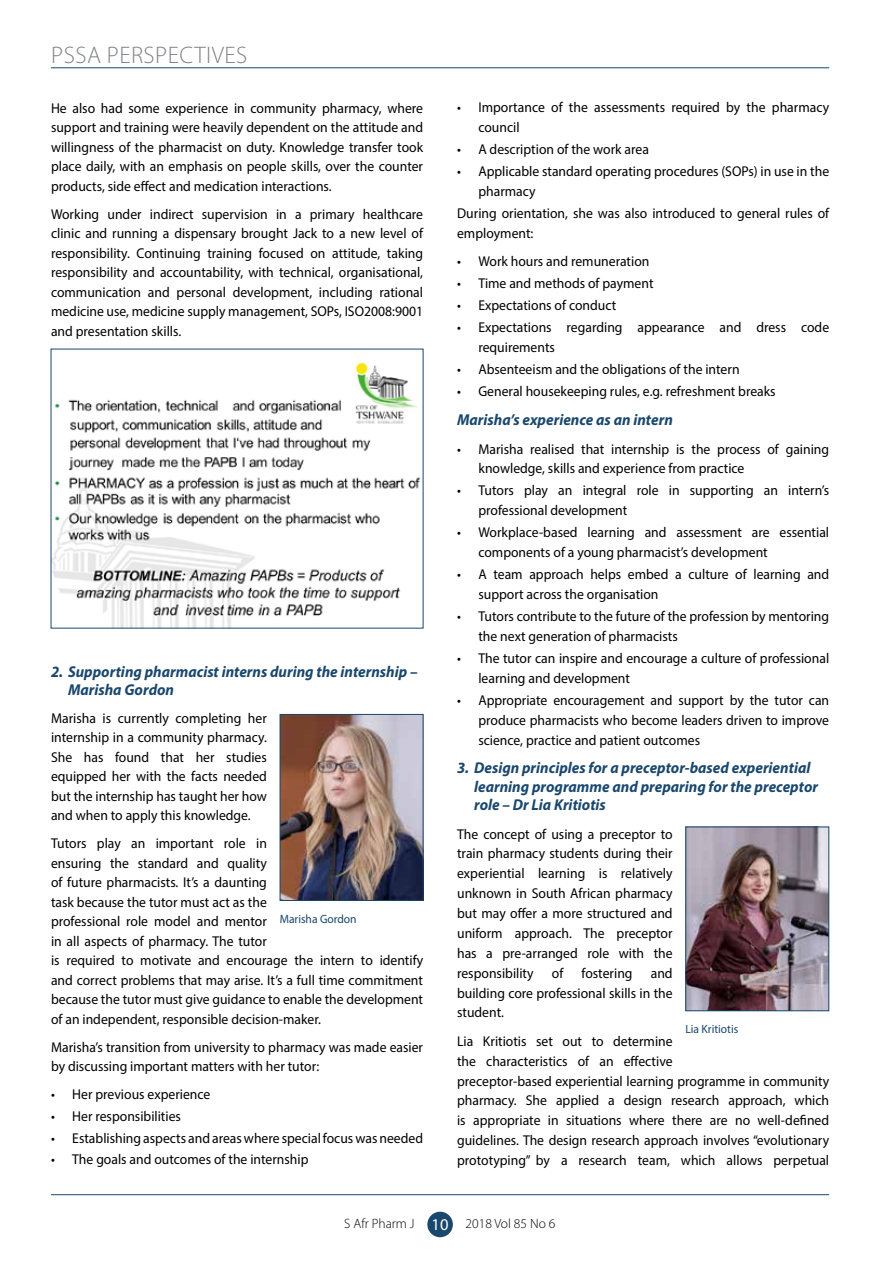
<style>
.page{position:relative;width:893px;height:1263px;background:#fff}
.page>*{position:absolute;margin:0;border:0;box-sizing:border-box;transform-origin:0 0}
.t1{font:300 24px "Myriad Pro";letter-spacing:.02em;color:#808285}
.t2{font:italic 700 15.75px/18.3px "Myriad Pro";color:#19476e;scale:.96 1}
.t3{font:14.25px/19.8px "Myriad Pro";color:#000;scale:.96 1}
.t4{font:300 13.5px "Myriad Pro";color:#000}
.t5{font:12px "Myriad Pro";color:#19476e;scale:.96 1}
.s1{font-weight:400;font-size:16.5px;color:#fff}
</style>
<div class="page">
<hr style="left:51px;top:1194px;width:778px;height:1px;background:#19476e">
<div style="left:427px;top:1212px;width:26px;height:25px;background:#19476e;border-radius:50%"></div>
<hr style="left:51px;top:67px;width:778px;height:1px;background:#19476e">
<img style="left:282px;top:716px;width:139px;height:183px">
<div style="left:280px;top:714px;width:143px;height:187px;border:1px solid #19476e"></div>
<img style="left:687px;top:828px;width:140px;height:181px">
<div style="left:685px;top:826px;width:144px;height:185px;border:1px solid #19476e"></div>
<img style="left:53px;top:362px;width:368px;height:264px">
<h1 class="t1" style="left:51px;top:41px;width:197px">PSSA PERSPECTIVES</h1>
<p class="t3" style="left:51px;top:98px;width:389px;text-align:justify">He also had some experience in community pharmacy, where support and training were heavily dependent on the attitude and willingness of the pharmacist on duty. Knowledge transfer took place daily, with an emphasis on people skills, over the counter products, side effect and medication interactions.</p>
<p class="t3" style="left:51px;top:204px;width:389px;text-align:justify">Working under indirect supervision in a primary healthcare clinic and running a dispensary brought Jack to a new level of responsibility. Continuing training focused on attitude, taking responsibility and accountability, with technical, organisational, communication and personal development, including rational medicine use, medicine supply management, SOPs, ISO2008:9001 and presentation skills.</p>
<p class="t2" style="left:68px;top:662px;width:366px;text-indent:-17px">2. Supporting pharmacist interns during the internship –<br>Marisha Gordon</p>
<p class="t3" style="left:51px;top:708px;width:226px;text-align:justify">Marisha is currently completing her internship in a community pharmacy.<br>She has found that her studies equipped her with the facts needed but the internship has taught her how and when to apply this knowledge.</p>
<p class="t3" style="left:51px;top:833px;width:389px">Tutors play an important role in<br>ensuring the standard and quality<br>of future pharmacists. It’s a daunting<br>task because the tutor must act as the<br>professional role model and mentor<br>in all aspects of pharmacy. The tutor<br>is required to motivate and encourage the intern to identify and correct problems that may arise. It’s a full time commitment because the tutor must give guidance to enable the development of an independent, responsible decision-maker.</p>
<p class="t3" style="left:51px;top:1037px;width:389px">Marisha’s transition from university to pharmacy was made easier by discussing important matters with her tutor:</p>
<p class="t3" style="left:51px;top:1084px;width:168px">• Her previous experience</p>
<p class="t3" style="left:51px;top:1106px;width:137px">• Her responsibilities</p>
<p class="t3" style="left:51px;top:1128px;width:389px">• Establishing aspects and areas where special focus was needed</p>
<p class="t3" style="left:51px;top:1149px;width:270px">• The goals and outcomes of the internship</p>
<p class="t5" style="left:280px;top:911px;width:82px">Marisha Gordon</p>
<p class="t3" style="left:478px;top:98px;width:367px;text-indent:-21px">• Importance of the assessments required by the pharmacy council</p>
<p class="t3" style="left:457px;top:139px;width:201px">• A description of the work area</p>
<p class="t3" style="left:478px;top:161px;width:367px;text-indent:-21px">• Applicable standard operating procedures (SOPs) in use in the pharmacy</p>
<p class="t3" style="left:457px;top:203px;width:389px">During orientation, she was also introduced to general rules of employment:</p>
<p class="t3" style="left:457px;top:251px;width:202px">• Work hours and remuneration</p>
<p class="t3" style="left:457px;top:273px;width:206px">• Time and methods of payment</p>
<p class="t3" style="left:457px;top:295px;width:167px">• Expectations of conduct</p>
<p class="t3" style="left:478px;top:317px;width:367px;text-indent:-21px">• Expectations regarding appearance and dress code requirements</p>
<p class="t3" style="left:457px;top:359px;width:296px">• Absenteeism and the obligations of the intern</p>
<p class="t3" style="left:457px;top:381px;width:333px">• General housekeeping rules, e.g. refreshment breaks</p>
<p class="t2" style="left:457px;top:410px;width:226px">Marisha’s experience as an intern</p>
<p class="t3" style="left:478px;top:439px;width:367px;text-indent:-21px">• Marisha realised that internship is the process of gaining knowledge, skills and experience from practice</p>
<p class="t3" style="left:478px;top:481px;width:367px;text-indent:-21px">• Tutors play an integral role in supporting an intern’s professional development</p>
<p class="t3" style="left:478px;top:522px;width:367px;text-indent:-21px">• Workplace-based learning and assessment are essential components of a young pharmacist’s development</p>
<p class="t3" style="left:478px;top:564px;width:367px;text-indent:-21px">• A team approach helps embed a culture of learning and support across the organisation</p>
<p class="t3" style="left:478px;top:606px;width:367px;text-indent:-21px">• Tutors contribute to the future of the profession by mentoring the next generation of pharmacists</p>
<p class="t3" style="left:478px;top:648px;width:367px;text-indent:-21px">• The tutor can inspire and encourage a culture of professional learning and development</p>
<p class="t3" style="left:478px;top:690px;width:367px;text-align:justify;text-indent:-21px">• Appropriate encouragement and support by the tutor can produce pharmacists who become leaders driven to improve science, practice and patient outcomes</p>
<p class="t2" style="left:474px;top:758px;width:360px;text-indent:-17px">3. Design principles for a preceptor-based experiential learning programme and preparing for the preceptor role – Dr Lia Kritiotis</p>
<p class="t3" style="left:457px;top:824px;width:226px;text-align:justify">The concept of using a preceptor to train pharmacy students during their experiential learning is relatively unknown in South African pharmacy but may offer a more structured and uniform approach. The preceptor has a pre-arranged role with the responsibility</p>
<p class="t3" style="left:552px;top:963px;width:13px">of</p>
<p class="t3" style="left:582px;top:963px;width:55px">fostering</p>
<p class="t3" style="left:457px;top:963px;width:226px;text-align:justify;text-indent:194px">and building core professional skills in the student.</p>
<p class="t3" style="left:457px;top:1031px;width:389px">Lia Kritiotis set out to determine<br>the characteristics of an effective<br>preceptor-based experiential learning programme in community pharmacy. She applied a design research approach, which is appropriate in situations where there are no well-defined guidelines. The design research approach involves “evolutionary prototyping” by a research team, which allows perpetual</p>
<p class="t5" style="left:685px;top:1021px;width:57px">Lia Kritiotis</p>
<p class="t4" style="left:344px;top:1215px;width:213px">S Afr Pharm J <span class="s1">10</span> 2018 Vol 85 No 6</p>
</div>
